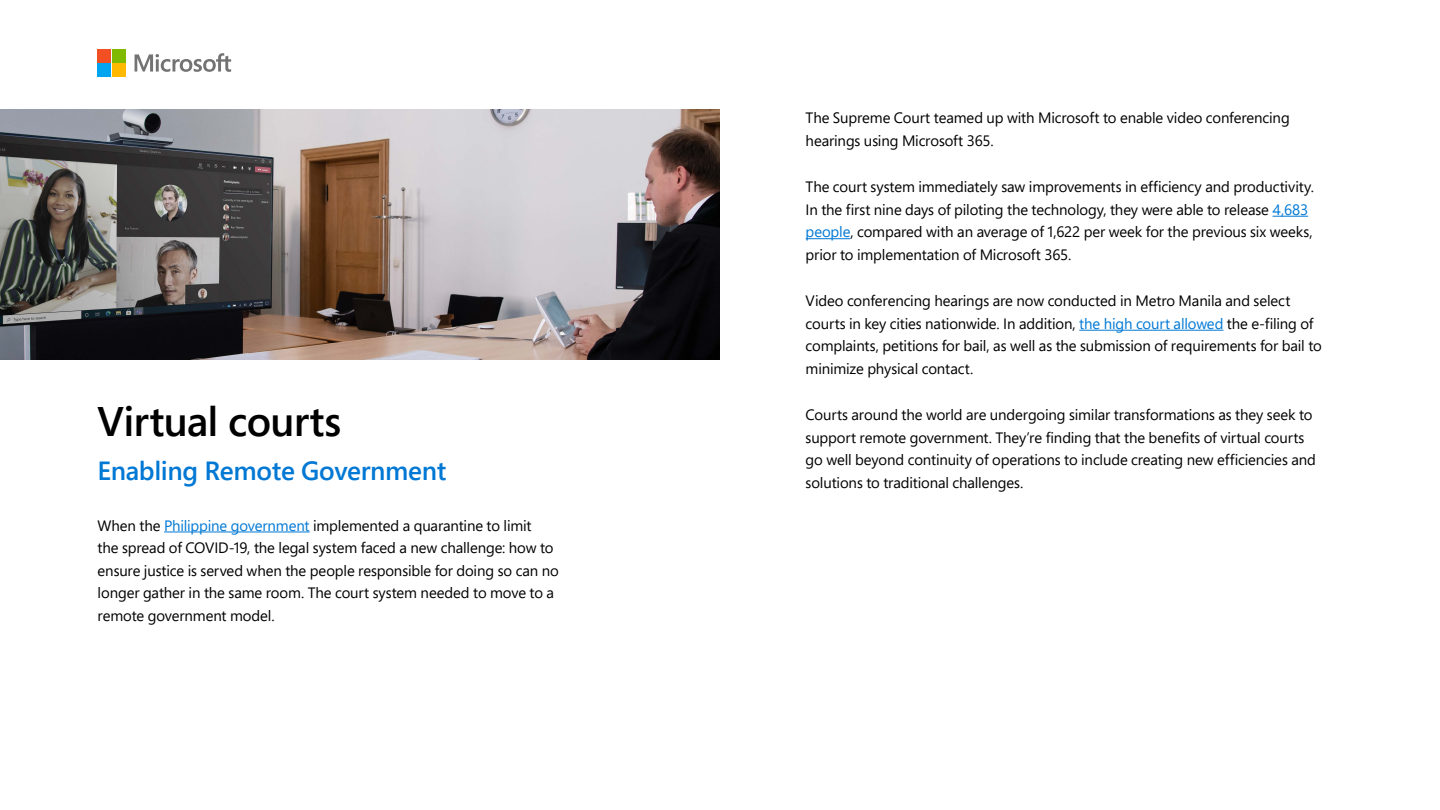
<style>
.page{position:relative;width:1440px;height:810px;background:#fff}
.page>*{position:absolute;margin:0;border:0;box-sizing:border-box;transform-origin:0 0}
.Section_title_55_63{font:600 41.25px "Segoe Pro";letter-spacing:-.015em;color:#000}
.Title_35_45_white{font:600 26.25px "Segoe Pro";letter-spacing:-.01em;color:#0078d4}
.P_-_Body_Text{font:15px/22.5px "Segoe Pro";letter-spacing:-.01em;color:#000}
.s1{color:#0078d4}
</style>
<div class="page">
<hr style="left:164px;top:532px;width:146px;height:1px;background:#0078d4">
<hr style="left:1273px;top:216px;width:35px;height:1px;background:#0078d4">
<hr style="left:806px;top:238px;width:44px;height:1px;background:#0078d4">
<hr style="left:1079px;top:330px;width:144px;height:1px;background:#0078d4">
<img style="left:0;top:110px;width:720px;height:249px">
<svg style="left:135px;top:53px;width:96px;height:19px"></svg>
<div style="left:98px;top:49px;width:13px;height:13px;background:#f25022"></div>
<div style="left:112px;top:49px;width:14px;height:13px;background:#7fba00"></div>
<div style="left:98px;top:64px;width:13px;height:13px;background:#00a4ef"></div>
<div style="left:112px;top:64px;width:14px;height:13px;background:#ffb900"></div>
<p class="Section_title_55_63" style="left:98px;top:393px;width:245px">Virtual courts</p>
<p class="Title_35_45_white" style="left:98px;top:453px;width:351px">Enabling Remote Government</p>
<p class="P_-_Body_Text" style="left:98px;top:514px;width:463px">When the <span class="s1">Philippine government</span> implemented a quarantine to limit<br>the spread of COVID-19, the legal system faced a new challenge: how to ensure justice is served when the people responsible for doing so can no longer gather in the same room. The court system needed to move to a remote government model.</p>
<p class="P_-_Body_Text" style="left:806px;top:106px;width:486px">The Supreme Court teamed up with Microsoft to enable video conferencing hearings using Microsoft 365.</p>
<p class="P_-_Body_Text" style="left:806px;top:175px;width:510px">The court system immediately saw improvements in efficiency and productivity.<br>In the first nine days of piloting the technology, they were able to release <span class="s1">4,683 people</span>, compared with an average of 1,622 per week for the previous six weeks, prior to implementation of Microsoft 365.</p>
<p class="P_-_Body_Text" style="left:806px;top:289px;width:518px">Video conferencing hearings are now conducted in Metro Manila and select courts in key cities nationwide. In addition, <span class="s1">the high court allowed</span> the e-filing of complaints, petitions for bail, as well as the submission of requirements for bail to minimize physical contact.</p>
<p class="P_-_Body_Text" style="left:806px;top:403px;width:512px">Courts around the world are undergoing similar transformations as they seek to support remote government. They’re finding that the benefits of virtual courts go well beyond continuity of operations to include creating new efficiencies and solutions to traditional challenges.</p>
</div>
